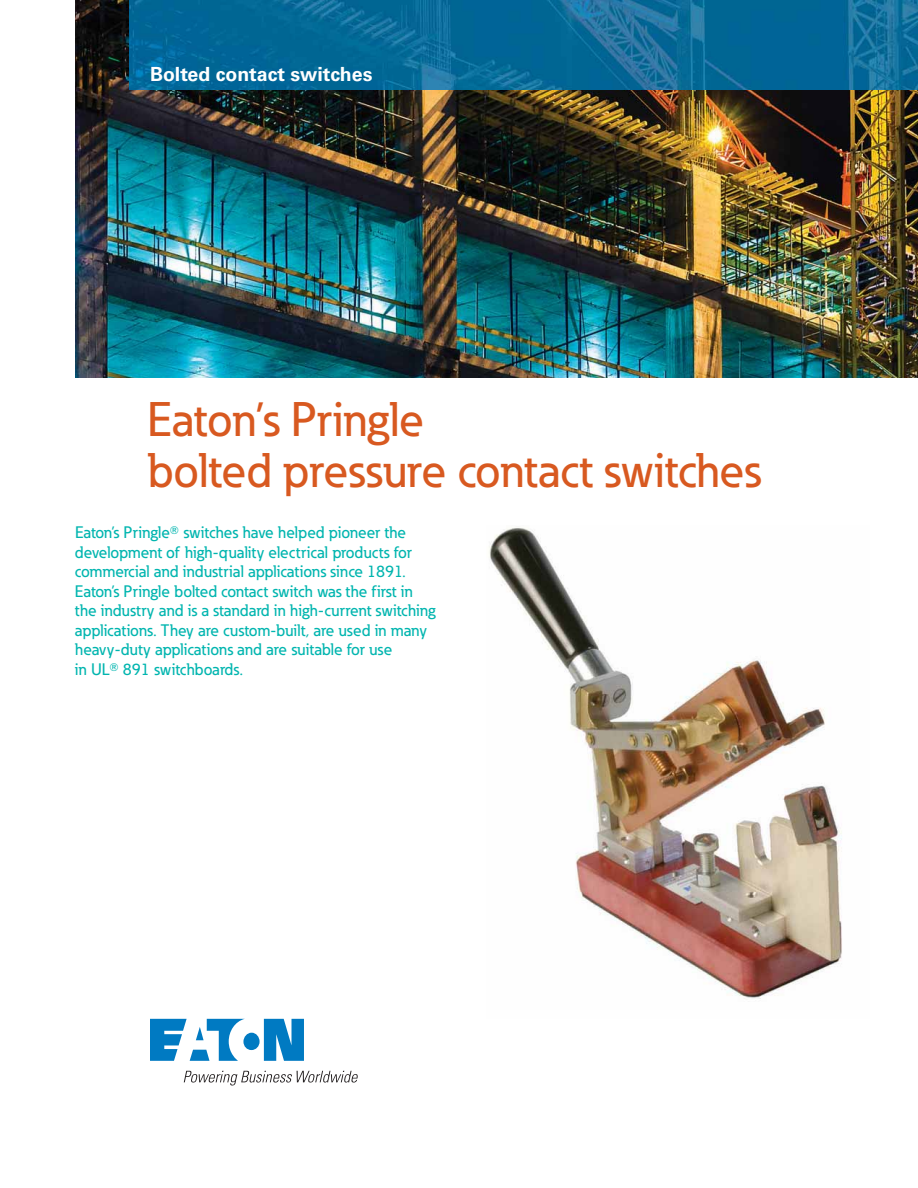
<style>
.page{position:relative;width:918px;height:1188px;background:#fff}
.page>*{position:absolute;margin:0;border:0;box-sizing:border-box;transform-origin:0 0}
.t1{font:500 48px/51px "Eaton";letter-spacing:-.005em;color:#d85920}
.t2{font:700 19.5px "Univers LT Std";color:#fff}
.t3{font:500 16.5px/19.5px "Eaton";color:#00b5af}
.s1{font-family:"Universal Newswith Comm Pi";font-weight:400}
</style>
<div class="page">
<img style="left:75px;top:0;width:843px;height:378px">
<img style="left:489px;top:528px;width:353px;height:471px">
<img style="left:129px;top:0;width:789px;height:90px">
<svg style="left:150px;top:1019px;width:154px;height:42px"></svg>
<svg style="left:184px;top:1071px;width:174px;height:15px"></svg>
<p class="t2" style="left:150px;top:67px;width:224px">Bolted contact switches</p>
<h1 class="t1" style="left:147px;top:398px;width:616px">Eaton’s Pringle<br>bolted pressure contact switches</h1>
<p class="t3" style="left:75px;top:524px;width:362px">Eaton’s Pringle<span class="s1">-</span> switches have helped pioneer the development of high-quality electrical products for commercial and industrial applications since 1891.<br>Eaton’s Pringle bolted contact switch was the first in the industry and is a standard in high-current switching applications. They are custom-built, are used in many heavy-duty applications and are suitable for use<br>in UL<span class="s1">-</span> 891 switchboards.</p>
</div>
